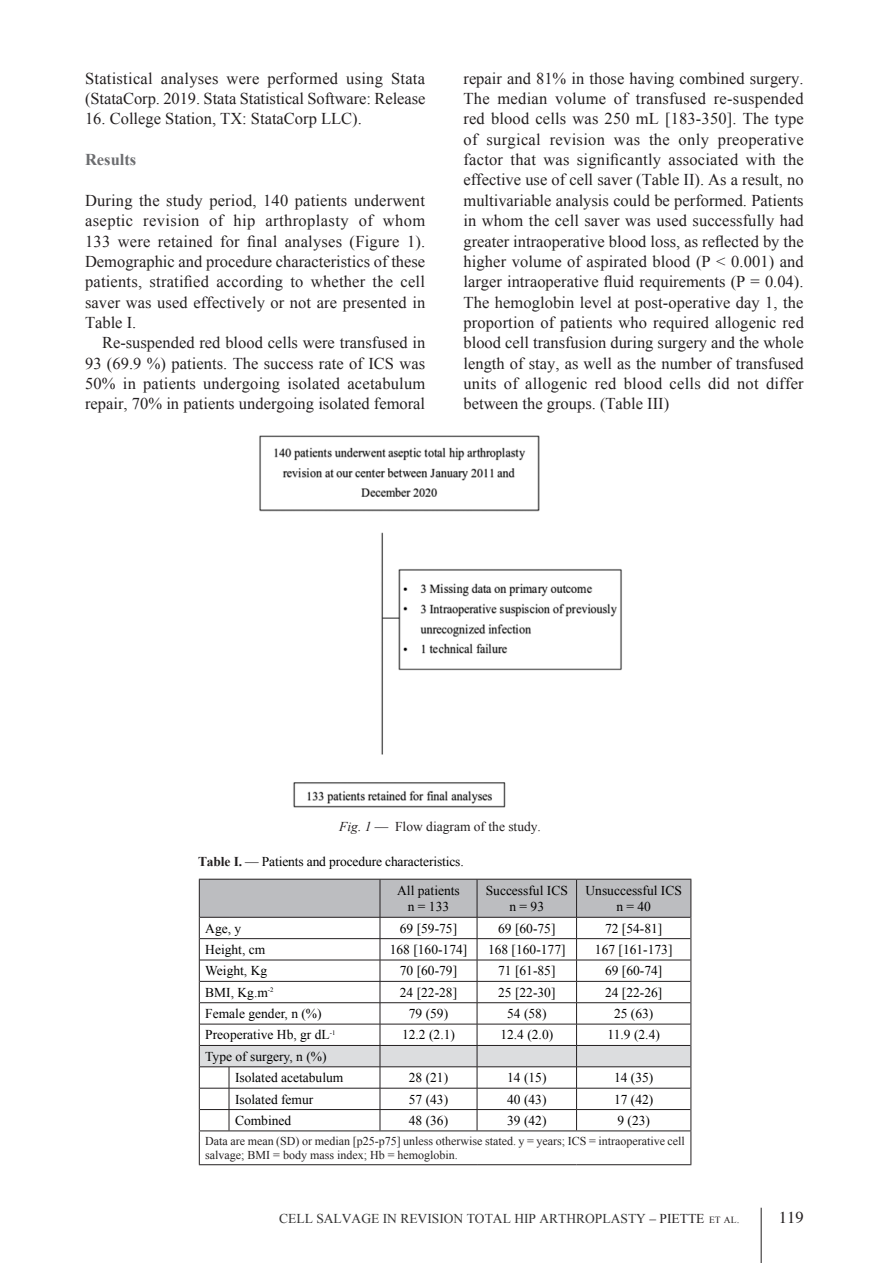
<style>
.page{position:relative;width:893px;height:1263px;background:#fff}
.page>*{position:absolute;margin:0;border:0;box-sizing:border-box;transform-origin:0 0}
.t1{font:16.5px/20.4px "Times New Roman";color:#231f20;text-align:justify}
.t2{font:700 16.5px "Times New Roman";color:#6c6d70}
.t3{font:16.5px "Times";color:#231f20}
.t4{font:13.5px/16.8px "Times New Roman";color:#000;text-align:center}
.t5{font:13.5px "Times New Roman";color:#333}
.t6{font:13.5px "Times New Roman";color:#231f20}
.t7{font:12px/13.5px "Times New Roman";color:#231f20}
.s1{font-style:italic}
.s2{font-weight:700;color:#231f20}
.s3{color:#231f20}
.s4{font-family:"Times";color:#231f20}
.s5{font-size:9.45px;color:#231f20}
.s6{color:#6c6d70}
</style>
<div class="page">
<hr style="left:761px;top:1208px;width:1px;height:55px;background:#231f20">
<hr style="left:199px;top:1130px;width:30px;height:1px;background:#231f20">
<hr style="left:199px;top:1131px;width:1px;height:33px;background:#231f20">
<hr style="left:229px;top:1130px;width:151px;height:1px;background:#231f20">
<hr style="left:380px;top:1130px;width:97px;height:1px;background:#231f20">
<hr style="left:477px;top:1130px;width:100px;height:1px;background:#231f20">
<hr style="left:577px;top:1130px;width:114px;height:1px;background:#231f20">
<hr style="left:690px;top:1131px;width:1px;height:33px;background:#231f20">
<hr style="left:199px;top:1164px;width:30px;height:1px;background:#231f20">
<hr style="left:229px;top:1164px;width:151px;height:1px;background:#231f20">
<hr style="left:380px;top:1164px;width:97px;height:1px;background:#231f20">
<hr style="left:477px;top:1164px;width:100px;height:1px;background:#231f20">
<hr style="left:577px;top:1164px;width:114px;height:1px;background:#231f20">
<svg style="left:199px;top:879px;width:492px;height:251px"></svg>
<img style="left:259px;top:435px;width:363px;height:373px">
<p class="t1" style="left:85px;top:68px;width:342px">Statistical analyses were performed using Stata (StataCorp. 2019. Stata Statistical Software: Release</p>
<p class="t1" style="left:85px;top:108px;width:278px">16. College Station, TX: StataCorp LLC).</p>
<p class="t2" style="left:85px;top:148px;width:53px">Results</p>
<p class="t1" style="left:85px;top:190px;width:342px">During the study period, 140 patients underwent aseptic revision of hip arthroplasty of whom 133 were retained for final analyses (Figure 1).<br>Demographic and procedure characteristics of these patients, stratified according to whether the cell saver was used effectively or not are presented in Table I.</p>
<p class="t1" style="left:85px;top:332px;width:342px;text-indent:17px">Re-suspended red blood cells were transfused in 93 (69.9 %) patients. The success rate of ICS was 50% in patients undergoing isolated acetabulum repair, 70% in patients undergoing isolated femoral</p>
<p class="t1" style="left:463px;top:68px;width:342px">repair and 81% in those having combined surgery.<br>The median volume of transfused re-suspended red blood cells was 250 mL [183-350]. The type of surgical revision was the only preoperative factor that was significantly associated with the effective use of cell saver (Table II). As a result, no multivariable analysis could be performed. Patients in whom the cell saver was used successfully had greater intraoperative blood loss, as reflected by the higher volume of aspirated blood (P &lt; 0.001) and larger intraoperative fluid requirements (P = 0.04).<br>The hemoglobin level at post-operative day 1, the proportion of patients who required allogenic red blood cell transfusion during surgery and the whole length of stay, as well as the number of transfused units of allogenic red blood cells did not differ between the groups. (Table III)</p>
<p class="t6" style="left:339px;top:817px;width:203px"><span class="s1">Fig. 1</span> — Flow diagram of the study.</p>
<p class="t4" style="left:198px;top:853px;width:267px"><span class="s2">Table I.</span> <span class="s3">—</span> Patients and procedure characteristics.</p>
<p class="t4" style="left:397px;top:881px;width:64px">All patients n = 133</p>
<p class="t4" style="left:486px;top:881px;width:84px">Successful ICS n = 93</p>
<p class="t4" style="left:586px;top:881px;width:98px">Unsuccessful ICS n = 40</p>
<p class="t4" style="left:205px;top:919px;width:37px">Age, y</p>
<p class="t4" style="left:400px;top:919px;width:59px">69 [59-75]</p>
<p class="t4" style="left:498px;top:919px;width:59px">69 [60-75]</p>
<p class="t4" style="left:605px;top:919px;width:59px">72 [54-81]</p>
<p class="t4" style="left:205px;top:941px;width:61px">Height, cm</p>
<p class="t4" style="left:390px;top:941px;width:79px">168 [160-174]</p>
<p class="t4" style="left:488px;top:941px;width:79px">168 [160-177]</p>
<p class="t4" style="left:595px;top:941px;width:79px">167 [161-173]</p>
<p class="t4" style="left:205px;top:962px;width:63px">Weight, Kg</p>
<p class="t4" style="left:400px;top:962px;width:59px">70 [60-79]</p>
<p class="t4" style="left:498px;top:962px;width:59px">71 [61-85]</p>
<p class="t4" style="left:605px;top:962px;width:59px">69 [60-74]</p>
<p class="t4" style="left:205px;top:983px;width:70px">BMI, Kg.m<sup>-2</sup></p>
<p class="t4" style="left:400px;top:983px;width:59px">24 [22-28]</p>
<p class="t4" style="left:498px;top:983px;width:59px">25 [22-30]</p>
<p class="t4" style="left:605px;top:983px;width:59px">24 [22-26]</p>
<p class="t4" style="left:205px;top:1005px;width:118px">Female gender, n (%)</p>
<p class="t4" style="left:409px;top:1005px;width:41px">79 (59)</p>
<p class="t4" style="left:507px;top:1005px;width:41px">54 (58)</p>
<p class="t4" style="left:614px;top:1005px;width:41px">25 (63)</p>
<p class="t4" style="left:205px;top:1026px;width:132px">Preoperative Hb, gr dL<sup>-1</sup></p>
<p class="t4" style="left:402px;top:1026px;width:54px">12.2 (2.1)</p>
<p class="t4" style="left:500px;top:1026px;width:54px">12.4 (2.0)</p>
<p class="t4" style="left:608px;top:1026px;width:54px">11.9 (2.4)</p>
<p class="t4" style="left:235px;top:1045px;width:110px;line-height:21.3px;text-align:left;text-indent:-30px">Type of surgery, n (%)<br>Isolated acetabulum</p>
<p class="t4" style="left:409px;top:1069px;width:41px">28 (21)</p>
<p class="t4" style="left:507px;top:1069px;width:41px">14 (15)</p>
<p class="t4" style="left:614px;top:1069px;width:41px">14 (35)</p>
<p class="t4" style="left:235px;top:1090px;width:80px">Isolated femur</p>
<p class="t4" style="left:409px;top:1090px;width:41px">57 (43)</p>
<p class="t4" style="left:507px;top:1090px;width:41px">40 (43)</p>
<p class="t4" style="left:614px;top:1090px;width:41px">17 (42)</p>
<p class="t4" style="left:235px;top:1112px;width:58px">Combined</p>
<p class="t4" style="left:409px;top:1112px;width:41px">48 (36)</p>
<p class="t4" style="left:507px;top:1112px;width:41px">39 (42)</p>
<p class="t4" style="left:617px;top:1112px;width:34px">9 (23)</p>
<p class="t7" style="left:205px;top:1134px;width:481px">Data are mean (SD) or median [p25-p75] unless otherwise stated. y = years; ICS = intraoperative cell salvage; BMI = body mass index; Hb = hemoglobin.</p>
<p class="t5" style="left:279px;top:1209px;width:462px">CELL SALVAGE IN REVISION TOTAL HIP ARTHROPLASTY <span class="s4">–</span> <span class="s3">PIETTE</span> <span class="s5">et al</span><span class="s6">.</span></p>
<p class="t3" style="left:779px;top:1202px;width:26px">119</p>
</div>
